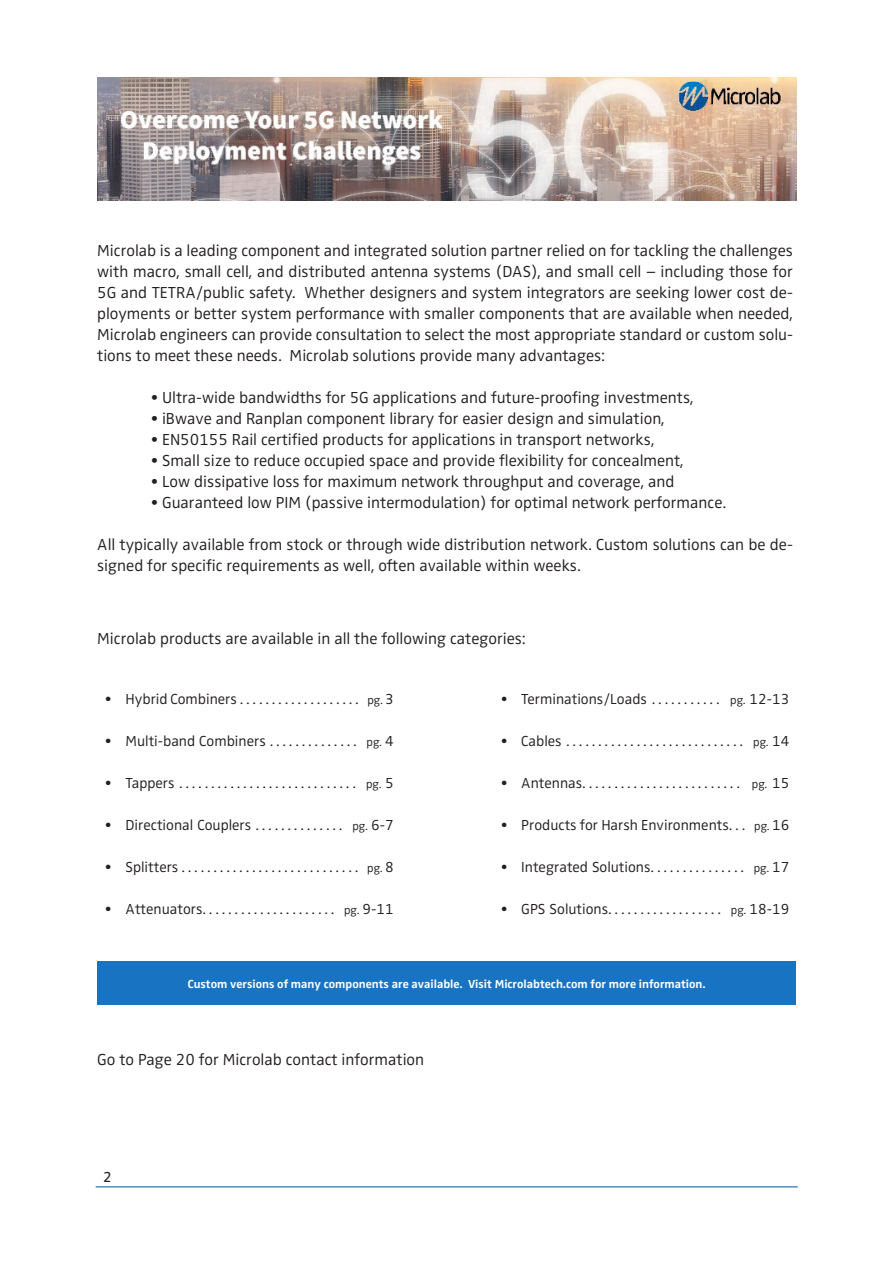
<style>
.page{position:relative;width:893px;height:1263px;background:#fff}
.page>*{position:absolute;margin:0;border:0;box-sizing:border-box;transform-origin:0 0}
.Headline{font:300 16.5px/21px "Zwo Pro";color:#231f20;text-align:justify}
.Headline-2{font:300 15px "Zwo Pro";color:#231f20}
.t1{font:15px "Zwo Pro";color:#231f20}
.Paragraph_Style_1{font:700 12px "Zwo Pro";color:#fff}
.s1{font-size:12px}
</style>
<div class="page">
<hr style="left:96px;top:1186px;width:702px;height:1px;background:#01529a">
<div style="left:98px;top:961px;width:698px;height:43px;background:#1873c2"></div>
<img style="left:97px;top:77px;width:699px;height:123px">
<p class="Headline" style="left:97px;top:240px;width:697px">Microlab is a leading component and integrated solution partner relied on for tackling the challenges with macro, small cell, and distributed antenna systems (DAS), and small cell – including those for 5G and TETRA/public safety. Whether designers and system integrators are seeking lower cost de&shy;ployments or better system performance with smaller components that are available when needed, Microlab engineers can provide consultation to select the most appropriate standard or custom solu&shy;tions to meet these needs. Microlab solutions provide many advantages:</p>
<p class="Headline" style="left:151px;top:387px;width:544px">• Ultra-wide bandwidths for 5G applications and future-proofing investments,</p>
<p class="Headline" style="left:151px;top:408px;width:515px">• iBwave and Ranplan component library for easier design and simulation,</p>
<p class="Headline" style="left:151px;top:429px;width:505px">• EN50155 Rail certified products for applications in transport networks,</p>
<p class="Headline" style="left:151px;top:450px;width:534px">• Small size to reduce occupied space and provide flexibility for concealment,</p>
<p class="Headline" style="left:151px;top:471px;width:525px">• Low dissipative loss for maximum network throughput and coverage, and</p>
<p class="Headline" style="left:151px;top:492px;width:576px">• Guaranteed low PIM (passive intermodulation) for optimal network performance.</p>
<p class="Headline" style="left:97px;top:534px;width:697px">All typically available from stock or through wide distribution network. Custom solutions can be de&shy;signed for specific requirements as well, often available within weeks.</p>
<p class="Headline" style="left:97px;top:629px;width:430px">Microlab products are available in all the following categories:</p>
<p class="Headline-2" style="left:105px;top:690px;width:8px">•</p>
<p class="Headline-2" style="left:105px;top:732px;width:8px">•</p>
<p class="Headline-2" style="left:105px;top:774px;width:8px">•</p>
<p class="Headline-2" style="left:105px;top:816px;width:8px">•</p>
<p class="Headline-2" style="left:105px;top:858px;width:8px">•</p>
<p class="Headline-2" style="left:105px;top:900px;width:8px">•</p>
<p class="Headline-2" style="left:126px;top:690px;width:270px">Hybrid Combiners ................... <span class="s1">pg.</span> 3</p>
<p class="Headline-2" style="left:126px;top:732px;width:270px">Multi-band Combiners . . . . . . . . . . . . . . <span class="s1">pg.</span> 4</p>
<p class="Headline-2" style="left:126px;top:774px;width:270px">Tappers ............................ <span class="s1">pg.</span> 5</p>
<p class="Headline-2" style="left:126px;top:816px;width:270px">Directional Couplers . . . . . . . . . . . . . . <span class="s1">pg.</span> 6-7</p>
<p class="Headline-2" style="left:126px;top:858px;width:270px">Splitters ............................ <span class="s1">pg.</span> 8</p>
<p class="Headline-2" style="left:126px;top:900px;width:270px">Attenuators..................... <span class="s1">pg.</span> 9-11</p>
<p class="Headline-2" style="left:501px;top:690px;width:8px">•</p>
<p class="Headline-2" style="left:501px;top:732px;width:8px">•</p>
<p class="Headline-2" style="left:501px;top:774px;width:8px">•</p>
<p class="Headline-2" style="left:501px;top:816px;width:8px">•</p>
<p class="Headline-2" style="left:501px;top:858px;width:8px">•</p>
<p class="Headline-2" style="left:501px;top:900px;width:8px">•</p>
<p class="Headline-2" style="left:521px;top:690px;width:270px">Terminations/Loads . . . . . . . . . . . <span class="s1">pg.</span> 12-13</p>
<p class="Headline-2" style="left:521px;top:732px;width:270px">Cables ............................ <span class="s1">pg.</span> 14</p>
<p class="Headline-2" style="left:521px;top:774px;width:270px">Antennas......................... <span class="s1">pg.</span> 15</p>
<p class="Headline-2" style="left:521px;top:816px;width:270px">Products for Harsh Environments. . . <span class="s1">pg.</span> 16</p>
<p class="Headline-2" style="left:521px;top:858px;width:270px">Integrated Solutions. . . . . . . . . . . . . . . <span class="s1">pg.</span> 17</p>
<p class="Headline-2" style="left:521px;top:900px;width:270px">GPS Solutions.................. <span class="s1">pg.</span> 18-19</p>
<p class="Paragraph_Style_1" style="left:188px;top:976px;width:519px">Custom versions of many components are available. Visit Microlabtech.com for more information.</p>
<p class="Headline" style="left:97px;top:1049px;width:328px">Go to Page 20 for Microlab contact information</p>
<p class="t1" style="left:103px;top:1168px;width:10px">2</p>
</div>
